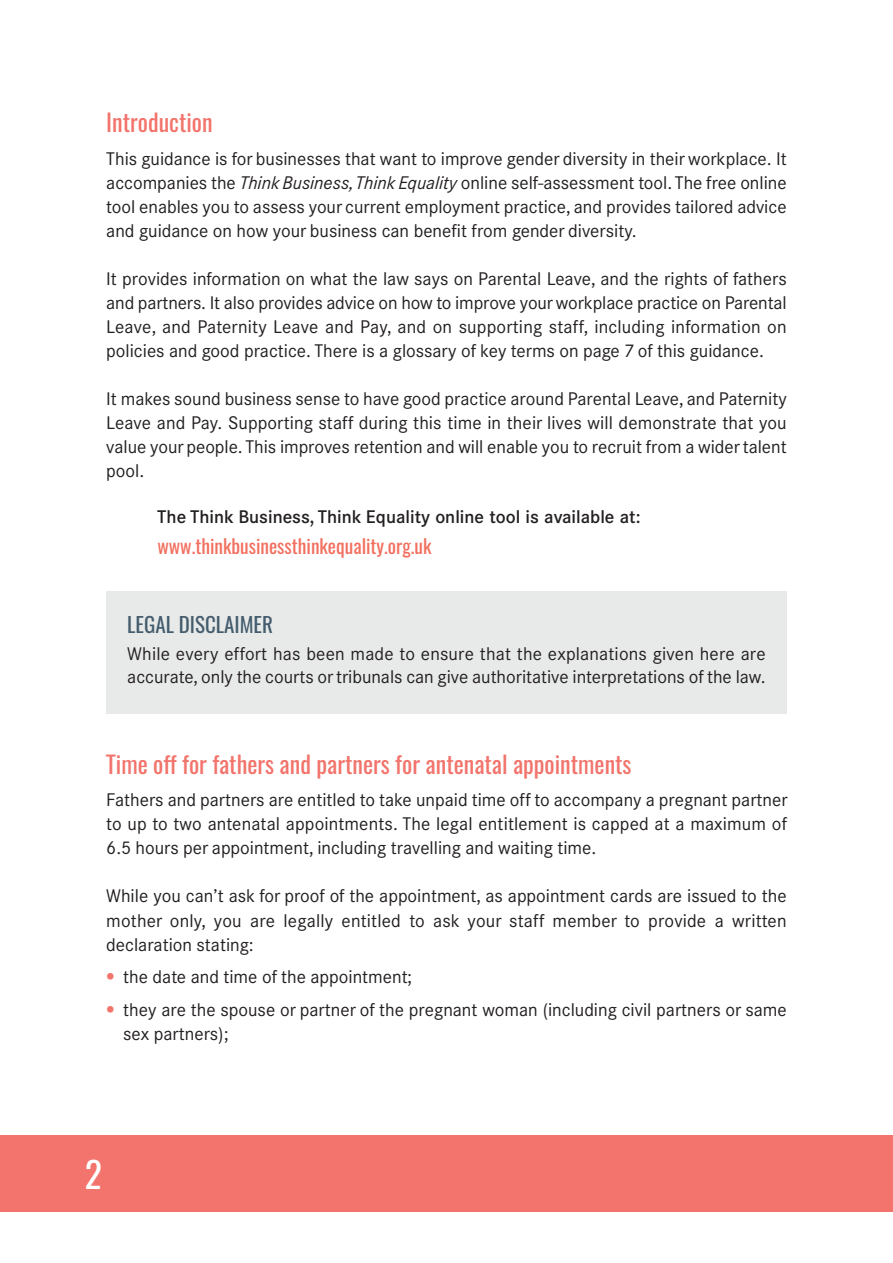
<style>
.page{position:relative;width:893px;height:1263px;background:#fff}
.page>*{position:absolute;margin:0;border:0;box-sizing:border-box;transform-origin:0 0}
.t1{font:36px "Oswald";color:#fff}
.t2{font:24px "Oswald";color:#f2746c}
.t3{font:21px "Oswald";color:#445c6d}
.t4{font:19.5px "Oswald";color:#f26f5f}
.t5{font:18px/24px "Corporate Sans BQ";color:#231f20;text-align:justify}
.t6{font:500 18px "Corporate Sans BQ";color:#231f20}
.s1{font-style:italic}
.s2{font-family:"Oswald";font-weight:700;color:#f2746c}
</style>
<div class="page">
<div style="left:0;top:1135px;width:893px;height:77px;background:#f2746c"></div>
<div style="left:106px;top:592px;width:681px;height:122px;background:#e8eae9"></div>
<h2 class="t2" style="left:106px;top:110px;width:108px">Introduction</h2>
<p class="t5" style="left:106px;top:148px;width:682px">This guidance is for businesses that want to improve gender diversity in their workplace. It accompanies the <span class="s1">Think Business,Think Equality</span> online self-assessment tool. The free online tool enables you to assess your current employment practice, and provides tailored advice and guidance on how your business can benefit from gender diversity.</p>
<p class="t5" style="left:106px;top:268px;width:682px">It provides information on what the law says on Parental Leave, and the rights of fathers and partners. It also provides advice on how to improve yourworkplace practice on Parental Leave, and Paternity Leave and Pay, and on supporting staff, including information on policies and good practice. There is a glossary of key terms on page 7 of this guidance.</p>
<p class="t5" style="left:106px;top:388px;width:682px">It makes sound business sense to have good practice around Parental Leave, and Paternity Leave and Pay. Supporting staff during this time in their lives will demonstrate that you value your people. This improves retention and will enable you to recruit from a widertalent pool.</p>
<p class="t6" style="left:157px;top:510px;width:485px">The Think Business, Think Equality online tool is available at:</p>
<p class="t4" style="left:157px;top:536px;width:276px">www.thinkbusinessthinkequality.org.uk</p>
<p class="t3" style="left:127px;top:613px;width:147px">LEGAL DISCLAIMER</p>
<p class="t5" style="left:127px;top:644px;width:640px;line-height:23.2px">While every effort has been made to ensure that the explanations given here are accurate, only the courts ortribunals can give authoritative interpretations of the law.</p>
<h2 class="t2" style="left:106px;top:752px;width:527px">Time off for fathers and partners for antenatal appointments</h2>
<p class="t5" style="left:106px;top:790px;width:683px">Fathers and partners are entitled to take unpaid time off to accompany a pregnant partner to up to two antenatal appointments. The legal entitlement is capped at a maximum of 6.5 hours per appointment, including travelling and waiting time.</p>
<p class="t5" style="left:106px;top:886px;width:682px">While you can’t ask for proof of the appointment, as appointment cards are issued to the mother only, you are legally entitled to ask your staff member to provide a written declaration stating:</p>
<p class="t5" style="left:106px;top:966px;width:307px"><span class="s2">•</span> the date and time of the appointment;</p>
<p class="t5" style="left:123px;top:999px;width:665px;text-indent:-17px"><span class="s2">•</span> they are the spouse or partner of the pregnant woman (including civil partners or same sex partners);</p>
<h1 class="t1" style="left:85px;top:1156px;width:19px">2</h1>
</div>
